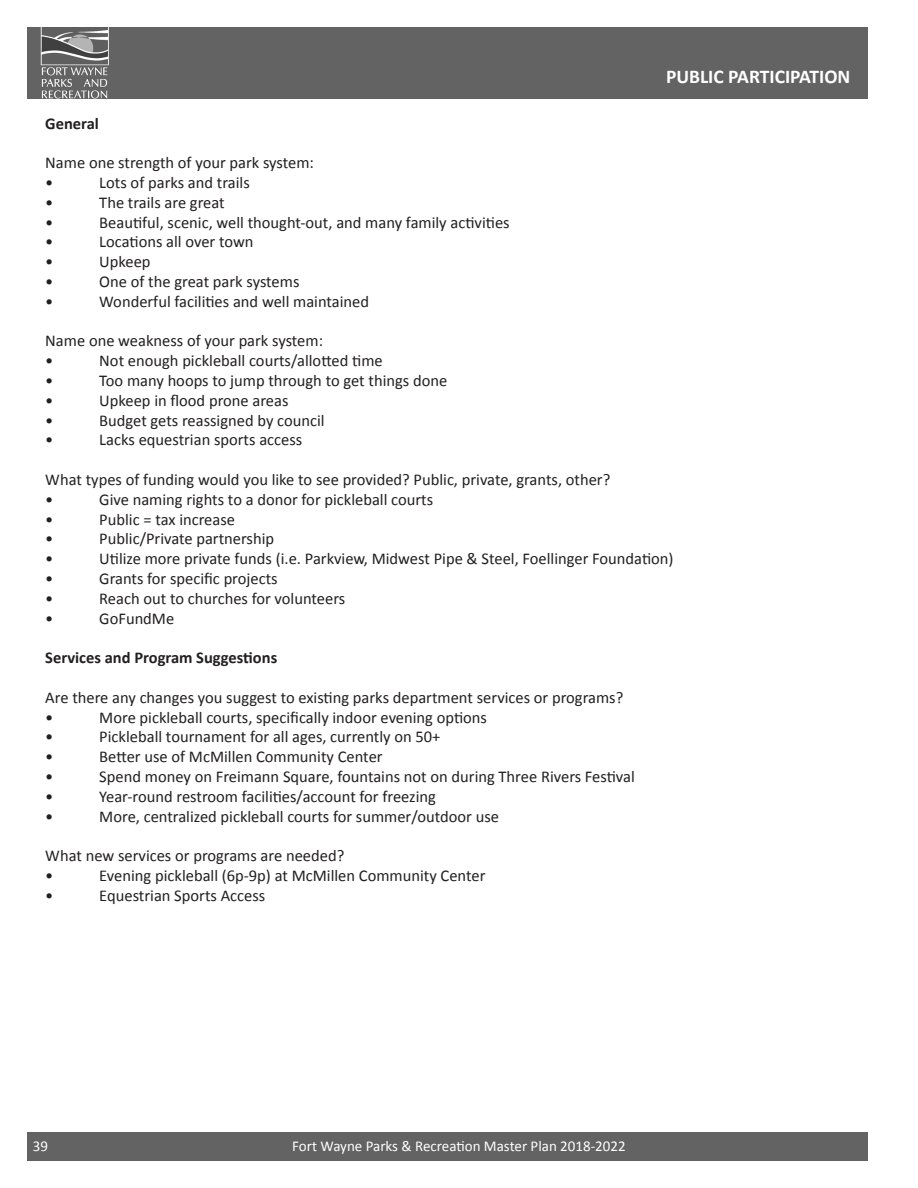
<style>
.page{position:relative;width:918px;height:1188px;background:#fff}
.page>*{position:absolute;margin:0;border:0;box-sizing:border-box;transform-origin:0 0}
.t1{font:700 19.5px "Calibri";color:#fff}
.t2{font:16.5px/19.8px "Calibri";color:#231f20}
.t3{font:700 16.5px "Calibri";color:#231f20}
.t4{font:15px "Calibri";color:#fff}
</style>
<div class="page">
<div style="left:27px;top:1133px;width:840px;height:28px;background:#636363"></div>
<div style="left:27px;top:27px;width:840px;height:71px;background:#636363"></div>
<p class="t3" style="left:45px;top:113px;width:55px">General</p>
<p class="t2" style="left:45px;top:153px;width:270px">Name one strength of your park system: •</p>
<p class="t2" style="left:99px;top:173px;width:152px">Lots of parks and trails</p>
<p class="t2" style="left:45px;top:193px;width:10px">•</p>
<p class="t2" style="left:99px;top:193px;width:127px">The trails are great</p>
<p class="t2" style="left:45px;top:212px;width:10px">•</p>
<p class="t2" style="left:99px;top:212px;width:412px">Beautiful, scenic, well thought-out, and many family activities</p>
<p class="t2" style="left:45px;top:232px;width:10px">•</p>
<p class="t2" style="left:99px;top:232px;width:156px">Locations all over town</p>
<p class="t2" style="left:45px;top:252px;width:10px">•</p>
<p class="t2" style="left:99px;top:252px;width:53px">Upkeep</p>
<p class="t2" style="left:45px;top:272px;width:10px">•</p>
<p class="t2" style="left:99px;top:272px;width:202px">One of the great park systems</p>
<p class="t2" style="left:45px;top:292px;width:10px">•</p>
<p class="t2" style="left:99px;top:292px;width:271px">Wonderful facilities and well maintained</p>
<p class="t2" style="left:45px;top:331px;width:279px">Name one weakness of your park system: •</p>
<p class="t2" style="left:99px;top:351px;width:285px">Not enough pickleball courts/allotted time</p>
<p class="t2" style="left:45px;top:371px;width:10px">•</p>
<p class="t2" style="left:99px;top:371px;width:350px">Too many hoops to jump through to get things done</p>
<p class="t2" style="left:45px;top:391px;width:10px">•</p>
<p class="t2" style="left:99px;top:391px;width:191px">Upkeep in flood prone areas</p>
<p class="t2" style="left:45px;top:410px;width:10px">•</p>
<p class="t2" style="left:99px;top:410px;width:227px">Budget gets reassigned by council</p>
<p class="t2" style="left:45px;top:430px;width:10px">•</p>
<p class="t2" style="left:99px;top:430px;width:204px">Lacks equestrian sports access</p>
<p class="t2" style="left:45px;top:470px;width:567px">What types of funding would you like to see provided? Public, private, grants, other? •</p>
<p class="t2" style="left:99px;top:490px;width:335px">Give naming rights to a donor for pickleball courts</p>
<p class="t1" style="left:666px;top:64px;width:186px">PUBLIC PARTICIPATION</p>
<p class="t2" style="left:45px;top:509px;width:10px">•</p>
<p class="t2" style="left:99px;top:509px;width:137px">Public = tax increase</p>
<p class="t2" style="left:45px;top:529px;width:10px">•</p>
<p class="t2" style="left:99px;top:529px;width:176px">Public/Private partnership</p>
<p class="t2" style="left:45px;top:549px;width:10px">•</p>
<p class="t2" style="left:99px;top:549px;width:576px">Utilize more private funds (i.e. Parkview, Midwest Pipe &amp; Steel, Foellinger Foundation)</p>
<p class="t2" style="left:45px;top:569px;width:10px">•</p>
<p class="t2" style="left:99px;top:569px;width:180px">Grants for specific projects</p>
<p class="t2" style="left:45px;top:589px;width:10px">•</p>
<p class="t2" style="left:99px;top:589px;width:247px">Reach out to churches for volunteers</p>
<p class="t2" style="left:45px;top:608px;width:10px">•</p>
<p class="t2" style="left:99px;top:608px;width:76px">GoFundMe</p>
<p class="t3" style="left:45px;top:647px;width:233px">Services and Program Suggestions</p>
<p class="t2" style="left:45px;top:688px;width:580px">Are there any changes you suggest to existing parks department services or programs? •</p>
<p class="t2" style="left:99px;top:707px;width:389px">More pickleball courts, specifically indoor evening options</p>
<p class="t2" style="left:45px;top:727px;width:10px">•</p>
<p class="t2" style="left:99px;top:727px;width:343px">Pickleball tournament for all ages, currently on 50+</p>
<p class="t2" style="left:45px;top:747px;width:10px">•</p>
<p class="t2" style="left:99px;top:747px;width:285px">Better use of McMillen Community Center</p>
<p class="t2" style="left:45px;top:767px;width:10px">•</p>
<p class="t2" style="left:99px;top:767px;width:537px">Spend money on Freimann Square, fountains not on during Three Rivers Festival</p>
<p class="t2" style="left:45px;top:787px;width:10px">•</p>
<p class="t2" style="left:99px;top:787px;width:338px">Year-round restroom facilities/account for freezing</p>
<p class="t2" style="left:45px;top:806px;width:10px">•</p>
<p class="t2" style="left:99px;top:806px;width:401px">More, centralized pickleball courts for summer/outdoor use</p>
<p class="t2" style="left:45px;top:846px;width:300px">What new services or programs are needed? •</p>
<p class="t2" style="left:99px;top:866px;width:388px">Evening pickleball (6p-9p) at McMillen Community Center</p>
<p class="t2" style="left:45px;top:886px;width:10px">•</p>
<p class="t2" style="left:99px;top:886px;width:168px">Equestrian Sports Access</p>
<p class="t4" style="left:33px;top:1137px;width:17px">39</p>
<p class="t4" style="left:292px;top:1137px;width:335px">Fort Wayne Parks &amp; Recreation Master Plan 2018-2022</p>
</div>
